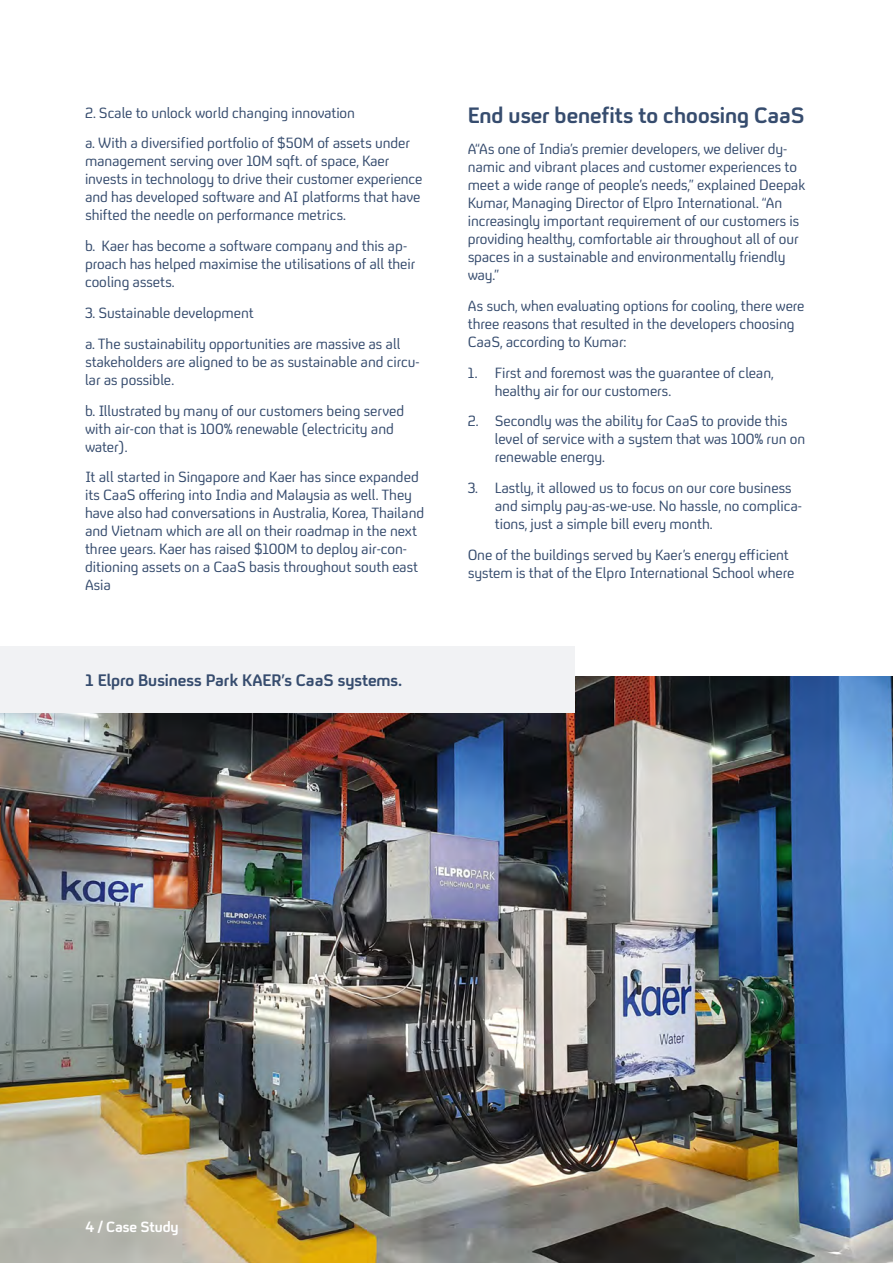
<style>
.page{position:relative;width:893px;height:1263px;background:#fff}
.page>*{position:absolute;margin:0;border:0;box-sizing:border-box;transform-origin:0 0}
.t1{font:22.5px "FS Untitled Bold 700";letter-spacing:-.005em;color:#364c6e}
.t2{font:16.8px "FS Untitled Bold 700";letter-spacing:-.005em;color:#364c6e}
.t3{font:15px/18px "FS Untitled Regular 400";letter-spacing:-.005em;color:#364c6e}
.t4{font:15px "FS Untitled Bold 700";letter-spacing:-.02em;color:#fff}
</style>
<div class="page">
<img style="left:0;top:677px;width:893px;height:586px">
<div style="left:0;top:646px;width:574px;height:67px;background:#f1f2f4"></div>
<p class="t3" style="left:85px;top:97px;width:326px;line-height:30.8px">2. Scale to unlock world changing innovation<br>a. With a diversified portfolio of $50M of assets under</p>
<p class="t3" style="left:85px;top:152px;width:339px">management serving over 10M sqft. of space, Kaer invests in technology to drive their customer experience and has developed software and AI platforms that have shifted the needle on performance metrics.</p>
<p class="t3" style="left:85px;top:237px;width:332px">b. Kaer has become a software company and this ap&shy;proach has helped maximise the utilisations of all their cooling assets.</p>
<p class="t3" style="left:85px;top:297px;width:317px;line-height:30.8px">3. Sustainable development<br>a. The sustainability opportunities are massive as all</p>
<p class="t3" style="left:85px;top:353px;width:336px">stakeholders are aligned to be as sustainable and circu&shy;lar as possible.</p>
<p class="t3" style="left:85px;top:401px;width:321px">b. Illustrated by many of our customers being served with air-con that is 100% renewable (electricity and water).</p>
<p class="t3" style="left:85px;top:468px;width:341px">It all started in Singapore and Kaer has since expanded its CaaS offering into India and Malaysia as well. They have also had conversations in Australia, Korea, Thailand and Vietnam which are all on their roadmap in the next three years. Kaer has raised $100M to deploy air-con&shy;ditioning assets on a CaaS basis throughout south east Asia</p>
<p class="t2" style="left:85px;top:671px;width:318px">1 Elpro Business Park KAER’s CaaS systems.</p>
<h1 class="t1" style="left:468px;top:103px;width:338px">End user benefits to choosing CaaS</h1>
<p class="t3" style="left:468px;top:140px;width:339px">A“As one of India’s premier developers, we deliver dy&shy;namic and vibrant places and customer experiences to meet a wide range of people’s needs,” explained Deepak Kumar, Managing Director of Elpro International. “An increasingly important requirement of our customers is providing healthy, comfortable air throughout all of our spaces in a sustainable and environmentally friendly way.”</p>
<p class="t3" style="left:468px;top:297px;width:338px">As such, when evaluating options for cooling, there were three reasons that resulted in the developers choosing<br>CaaS, according to Kumar:</p>
<p class="t3" style="left:495px;top:363px;width:280px;text-indent:-27px">1. First and foremost was the guarantee of clean, healthy air for our customers.</p>
<p class="t3" style="left:495px;top:412px;width:312px;text-indent:-27px">2. Secondly was the ability for CaaS to provide this level of service with a system that was 100% run on renewable energy.</p>
<p class="t3" style="left:495px;top:479px;width:309px;text-indent:-27px">3. Lastly, it allowed us to focus on our core business and simply pay-as-we-use. No hassle, no complica&shy;tions, just a simple bill every month.</p>
<p class="t3" style="left:468px;top:546px;width:328px">One of the buildings served by Kaer’s energy efficient system is that of the Elpro International School where</p>
<p class="t4" style="left:85px;top:1218px;width:95px">4 / Case Study</p>
</div>
